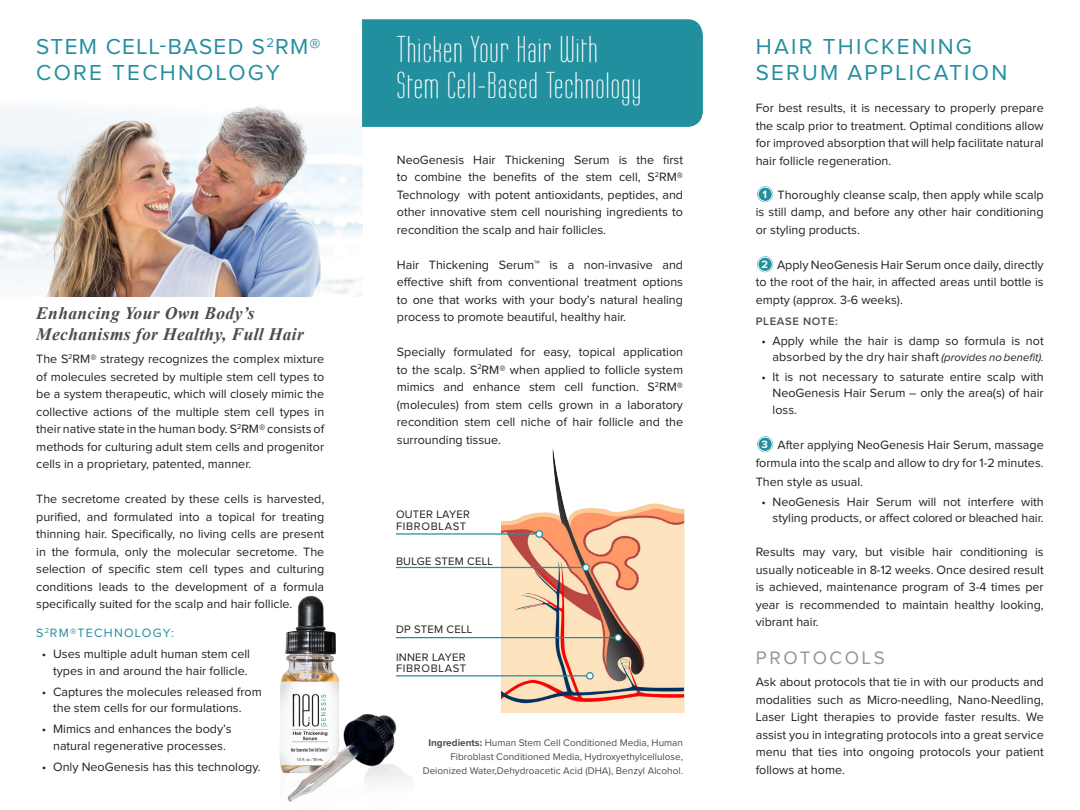
<style>
.page{position:relative;width:1080px;height:810px;background:#fff}
.page>*{position:absolute;margin:0;border:0;box-sizing:border-box;transform-origin:0 0}
.t1{font:32.5px "Labtop";letter-spacing:.04em;color:#fff}
.t2{font:22.5px/26.2px "Proxima Nova";letter-spacing:.1em;color:#228f9f}
.t3{font:22.5px "Proxima Nova";letter-spacing:.06em;color:#228f9f}
.t4{font:18.75px "Proxima Nova";letter-spacing:.14em;color:#939598}
.t5{font:italic 700 17.5px "Times New Roman";letter-spacing:.02em;color:#4b4c4d}
.t6{font:12.5px/17.5px "Proxima Nova";color:#231f20;text-align:justify}
.t7{font:12.5px "Proxima Nova";letter-spacing:.1em;color:#228f9f}
.t8{font:11.25px/11.2px "Proxima Nova";letter-spacing:.045em;color:#231f20}
.t9{font:11.25px "Proxima Nova";letter-spacing:.02em;color:#231f20}
.t10{font:600 11.25px "Proxima Nova";letter-spacing:.06em;color:#4b4c4d}
.t11{font:700 11px "Proxima Nova";color:#fff}
.t12{font:10px/13.8px "Proxima Nova";color:#4b4c4d;text-align:right}
.s1{font-weight:700}
.s2{font-style:italic;font-size:11.25px}
</style>
<div class="page">
<img style="left:0;top:105px;width:362px;height:191px">
<div style="left:362px;top:19px;width:341px;height:108px;background:#228f9f"></div>
<img style="left:502px;top:448px;width:183px;height:264px">
<hr style="left:396px;top:533px;width:143px;height:2px;background:#228f9f">
<svg style="left:537px;top:532px;width:4px;height:4px"></svg>
<div style="left:535px;top:530px;width:8px;height:8px;border:1px solid #228f9f;border-radius:50%"></div>
<hr style="left:396px;top:567px;width:190px;height:1px;background:#228f9f">
<div style="left:583px;top:564px;width:6px;height:7px;background:#fff;border-radius:50%"></div>
<div style="left:582px;top:564px;width:8px;height:7px;border:1px solid #228f9f;border-radius:50%"></div>
<hr style="left:396px;top:675px;width:195px;height:1px;background:#228f9f">
<svg style="left:588px;top:674px;width:4px;height:4px"></svg>
<div style="left:586px;top:672px;width:8px;height:8px;border:1px solid #228f9f;border-radius:50%"></div>
<hr style="left:396px;top:637px;width:223px;height:1px;background:#228f9f">
<div style="left:615px;top:634px;width:6px;height:7px;background:#fff;border-radius:50%"></div>
<div style="left:614px;top:634px;width:8px;height:7px;border:1px solid #228f9f;border-radius:50%"></div>
<svg style="left:757px;top:186px;width:16px;height:16px"></svg>
<div style="left:756px;top:185px;width:19px;height:19px;border:1px solid #fff;border-radius:50%"></div>
<div style="left:758px;top:187px;width:14px;height:15px;border:1px solid #fff;border-radius:50%"></div>
<svg style="left:757px;top:256px;width:16px;height:16px"></svg>
<div style="left:756px;top:255px;width:19px;height:19px;border:1px solid #fff;border-radius:50%"></div>
<div style="left:758px;top:257px;width:14px;height:15px;border:1px solid #fff;border-radius:50%"></div>
<svg style="left:757px;top:436px;width:16px;height:16px"></svg>
<div style="left:756px;top:435px;width:19px;height:19px;border:1px solid #fff;border-radius:50%"></div>
<div style="left:758px;top:437px;width:14px;height:15px;border:1px solid #fff;border-radius:50%"></div>
<img style="left:279px;top:595px;width:139px;height:207px">
<p class="t3" style="left:36px;top:36px;width:286px">STEM CELL-BASED S<sup>2</sup>RM®</p>
<p class="t2" style="left:36px;top:61px;width:245px">CORE TECHNOLOGY</p>
<p class="t5" style="left:36px;top:301px;width:220px">Enhancing Your Own Body’s</p>
<p class="t5" style="left:36px;top:322px;width:269px">Mechanisms for Healthy, Full Hair</p>
<p class="t6" style="left:36px;top:351px;width:290px">The S<sup>2</sup>RM® strategy recognizes the complex mixture of molecules secreted by multiple stem cell types to be a system therapeutic, which will closely mimic the collective actions of the multiple stem cell types in their native state in the human body. S<sup>2</sup>RM® consists of methods for culturing adult stem cells and progenitor cells in a proprietary, patented, manner.</p>
<p class="t6" style="left:36px;top:491px;width:290px">The secretome created by these cells is harvested, purified, and formulated into a topical for treating thinning hair. Specifically, no living cells are present in the formula, only the molecular secretome. The selection of specific stem cell types and culturing conditions leads to the development of a formula specifically suited for the scalp and hair follicle.</p>
<p class="t7" style="left:36px;top:627px;width:139px">S<sup>2</sup>RM®TECHNOLOGY:</p>
<p class="t6" style="left:42px;top:647px;width:210px;line-height:16.2px;text-align:right">• Uses multiple adult human stem cell types in and around the hair follicle.</p>
<p class="t6" style="left:53px;top:684px;width:210px;line-height:16.2px;text-indent:-11px">• Captures the molecules released from the stem cells for our formulations.</p>
<p class="t6" style="left:42px;top:722px;width:191px;line-height:16.2px;text-align:center">• Mimics and enhances the body’s natural regenerative processes.</p>
<p class="t6" style="left:42px;top:758px;width:220px">• Only NeoGenesis has this technology.</p>
<p class="t1" style="left:397px;top:30px;width:202px">Thicken Your Hair With</p>
<p class="t1" style="left:397px;top:66px;width:246px">Stem Cell-Based Technology</p>
<p class="t6" style="left:397px;top:151px;width:288px">NeoGenesis Hair Thickening Serum is the first to combine the benefits of the stem cell, S<sup>2</sup>RM® Technology with potent antioxidants, peptides, and other innovative stem cell nourishing ingredients to recondition the scalp and hair follicles.</p>
<p class="t6" style="left:397px;top:256px;width:288px">Hair Thickening Serum™ is a non-invasive and effective shift from conventional treatment options to one that works with your body’s natural healing process to promote beautiful, healthy hair.</p>
<p class="t6" style="left:397px;top:344px;width:288px">Specially formulated for easy, topical application to the scalp. S<sup>2</sup>RM® when applied to follicle system mimics and enhance stem cell function. S<sup>2</sup>RM® (molecules) from stem cells grown in a laboratory recondition stem cell niche of hair follicle and the surrounding tissue.</p>
<p class="t8" style="left:396px;top:510px;width:75px">OUTER LAYER<br>FIBROBLAST</p>
<p class="t9" style="left:396px;top:556px;width:99px">BULGE STEM CELL</p>
<p class="t9" style="left:396px;top:625px;width:78px">DP STEM CELL</p>
<p class="t8" style="left:396px;top:652px;width:72px">INNER LAYER<br>FIBROBLAST</p>
<p class="t12" style="left:423px;top:736px;width:262px"><span class="s1">Ingredients:</span> Human Stem Cell Conditioned Media, Human<br>Fibroblast Conditioned Media, Hydroxyethylcellulose,<br>Deionized Water,Dehydroacetic Acid (DHA), Benzyl Alcohol.</p>
<p class="t2" style="left:756px;top:34px;width:253px">HAIR THICKENING<br>SERUM APPLICATION</p>
<p class="t6" style="left:756px;top:100px;width:290px">For best results, it is necessary to properly prepare the scalp prior to treatment. Optimal conditions allow for improved absorption that will help facilitate natural hair follicle regeneration.</p>
<p class="t11" style="left:762px;top:186px;width:6px">1</p>
<p class="t6" style="left:756px;top:186px;width:290px;text-indent:22px">Thoroughly cleanse scalp, then apply while scalp is still damp, and before any other hair conditioning or styling products.</p>
<p class="t11" style="left:761px;top:256px;width:8px">2</p>
<p class="t6" style="left:756px;top:256px;width:290px;text-indent:21px">Apply NeoGenesis Hair Serum once daily, directly to the root of the hair, in affected areas until bottle is empty (approx. 3-6 weeks).</p>
<p class="t10" style="left:756px;top:313px;width:84px">PLEASE NOTE:</p>
<p class="t6" style="left:761px;top:333px;width:284px;line-height:16.2px;text-align:right">• Apply while the hair is damp so formula is not absorbed by the dry hair shaft <span class="s2">(provides no benefit).</span></p>
<p class="t6" style="left:773px;top:369px;width:273px;line-height:16.2px;text-indent:-11px">• It is not necessary to saturate entire scalp with NeoGenesis Hair Serum – only the area(s) of hair loss.</p>
<p class="t11" style="left:762px;top:436px;width:8px">3</p>
<p class="t6" style="left:756px;top:436px;width:289px;line-height:18.8px;text-indent:22px">After applying NeoGenesis Hair Serum, massage formula into the scalp and allow to dry for 1-2 minutes.<br>Then style as usual.</p>
<p class="t6" style="left:761px;top:494px;width:284px;line-height:16.2px;text-align:right">• NeoGenesis Hair Serum will not interfere with styling products, or affect colored or bleached hair.</p>
<p class="t6" style="left:756px;top:544px;width:290px">Results may vary, but visible hair conditioning is usually noticeable in 8-12 weeks. Once desired result is achieved, maintenance program of 3-4 times per year is recommended to maintain healthy looking, vibrant hair.</p>
<p class="t4" style="left:756px;top:649px;width:131px">PROTOCOLS</p>
<p class="t6" style="left:756px;top:674px;width:290px">Ask about protocols that tie in with our products and modalities such as Micro-needling, Nano-Needling, Laser Light therapies to provide faster results. We assist you in integrating protocols into a great service menu that ties into ongoing protocols your patient follows at home.</p>
</div>
